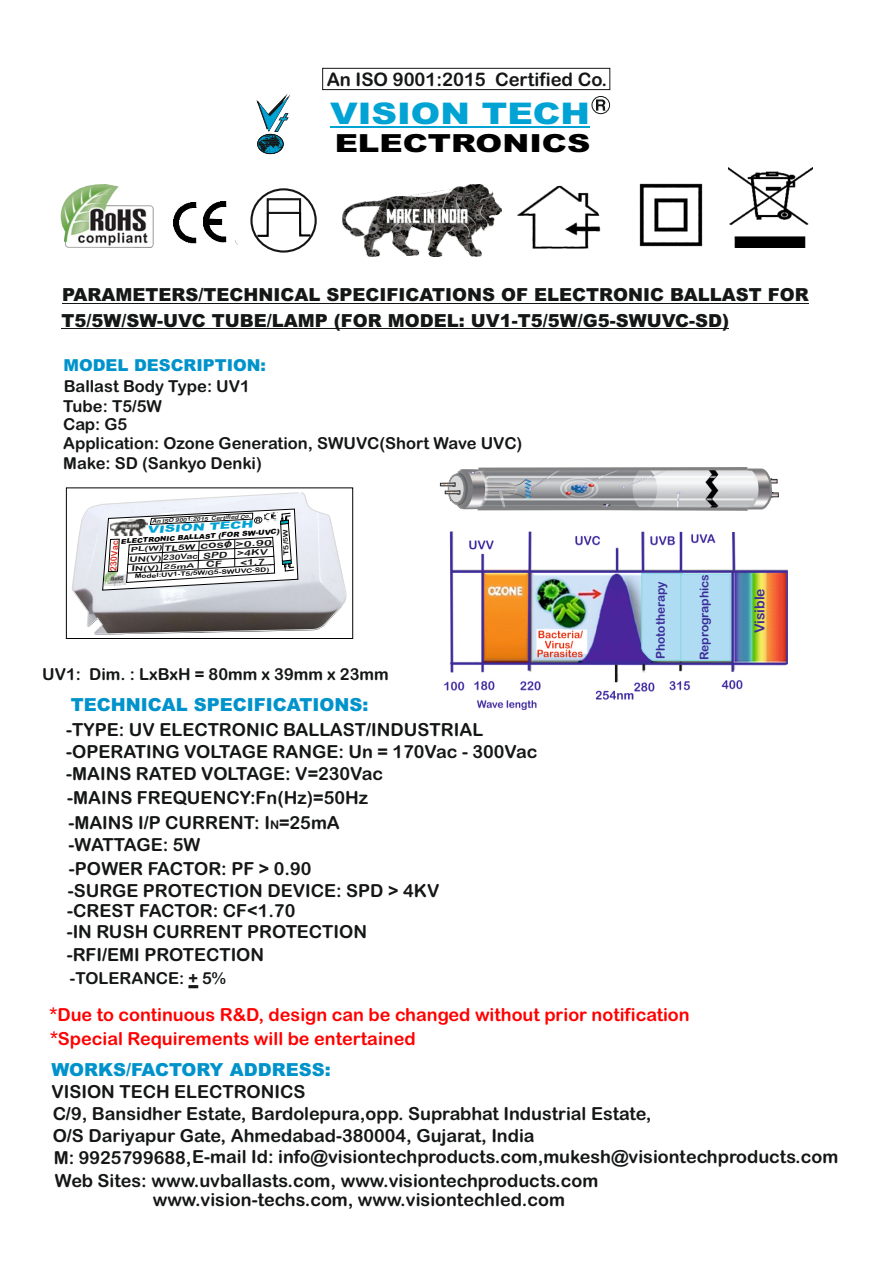
<style>
.page{position:relative;width:893px;height:1263px;background:#fff}
.page>*{position:absolute;margin:0;border:0;box-sizing:border-box;transform-origin:0 0}
.t1{font:36px "Arial";color:#151616}
.t2{font:900 29.85px "Arial";color:#00a3d4;scale:1.19 1}
.t3{font:900 24.9px "Arial";color:#000;scale:1.29 1}
.t4{font:18.75px "Arial Rounded MT Bold";color:#151616}
.t5{font:18px/21.6px "Arial Rounded MT Bold";color:#151616}
.t6{font:900 18px/25.3px "Arial";color:#151616}
.t7{font:18px/24.8px "Arial Rounded MT Bold";color:#f00}
.t8{font:900 18px "Arial";color:#0093cb}
.t9{font:16.5px/18px "Arial Rounded MT Bold";color:#151616}
.t10{font:900 16.5px "Arial";color:#0093cb}
.t11{font:13.8px "Arial Rounded MT Bold";color:#3c2b99}
.t12{font:12.15px "Arial Rounded MT Bold";color:#3c2b99}
.t13{font:12px "Arial Rounded MT Bold";letter-spacing:-.005em;color:#3c2b99}
.t14{font:italic 900 10.05px "Arial";color:#00a3d4;scale:1.44 1}
.t15{font:8.85px "Arial Rounded MT Bold";color:#dd2b1c;scale:.93 1}
.t16{font:8.4px "Arial Rounded MT Bold";color:#151616;scale:1.4 1}
.t17{font:8.1px "Arial Rounded MT Bold";color:#151616;scale:1.7 1}
.t18{font:italic 7.95px "Arial Rounded MT Bold";color:#151616;scale:1.47 1}
.t19{font:italic 7.35px "Arial Rounded MT Bold";color:#151616;scale:1.31 1}
.t20{font:italic 7.35px "Arial Rounded MT Bold";color:#000;scale:1.51 1}
.t21{font:italic 7.2px "Arial Rounded MT Bold";color:#151616;scale:1.59 1}
.t22{font:italic 6.9px "Arial Rounded MT Bold";color:#151616;scale:1.6 1}
.t23{font:6.9px "Arial Rounded MT Bold";color:#151616;scale:1.27 1}
.t24{font:italic 900 6.6px "Arial";color:#000;scale:1.15 1}
.t25{font:italic 6.3px "Arial Rounded MT Bold";color:#151616;scale:1.77 1}
.t26{font:6px "Arial Rounded MT Bold";color:#000;scale:1.34 1}
.t27{font:italic 5.4px "Arial Rounded MT Bold";color:#151616;scale:1.19 1}
.s1{font-size:6.9px}
.s2{font-size:6.45px}
.s3{font-size:9.75px}
.s4{font-size:10.35px}
.s5{font-size:8.25px}
.s6{font-size:7.5px}
.s7{font-size:7.95px}
.s8{font-size:6.75px}
.s9{font-size:12px}
</style>
<div class="page">
<hr style="left:62px;top:303px;width:747px;height:1px;background:#151616">
<hr style="left:61px;top:328px;width:668px;height:1px;background:#151616">
<img style="left:60px;top:185px;width:93px;height:62px">
<img style="left:174px;top:202px;width:23px;height:42px">
<img style="left:204px;top:201px;width:22px;height:41px">
<img style="left:517px;top:185px;width:84px;height:64px">
<img style="left:729px;top:168px;width:84px;height:79px">
<img style="left:639px;top:183px;width:64px;height:64px">
<svg style="left:253px;top:211px;width:16px;height:27px"></svg>
<div style="left:250px;top:188px;width:67px;height:65px;border:2px solid #151616;border-radius:50%"></div>
<div style="left:267px;top:198px;width:34px;height:16px;border:2px solid #151616"></div>
<svg style="left:298px;top:211px;width:15px;height:27px"></svg>
<img style="left:342px;top:184px;width:160px;height:73px">
<div style="left:592px;top:96px;width:18px;height:18px;border:1px solid #151616;border-radius:50%"></div>
<svg style="left:596px;top:99px;width:10px;height:12px"></svg>
<hr style="left:330px;top:127px;width:260px;height:1px;background:#00a3d4">
<div style="left:322px;top:68px;width:288px;height:22px;border:1px solid #151616"></div>
<svg style="left:256px;top:93px;width:35px;height:61px"></svg>
<div style="left:66px;top:487px;width:287px;height:152px;border:1px solid #000"></div>
<img style="left:444px;top:531px;width:344px;height:179px">
<svg style="left:641px;top:573px;width:90px;height:88px;background:#abdaf0"></svg>
<svg style="left:440px;top:467px;width:339px;height:44px;background:#b0b1b3"></svg>
<svg style="left:71px;top:487px;width:276px;height:148px"></svg>
<p class="t4" style="left:327px;top:72px;width:282px">An ISO 9001:2015 Certified Co.</p>
<h2 class="t2" style="left:330px;top:102px;width:220px">VISION TECH</h2>
<h3 class="t3" style="left:335px;top:134px;width:200px">ELECTRONICS</h3>
<p class="t6" style="left:61px;top:284px;width:749px">PARAMETERS/TECHNICAL SPECIFICATIONS OF ELECTRONIC BALLAST FOR<br>T5/5W/SW-UVC TUBE/LAMP (FOR MODEL: UV1-T5/5W/G5-SWUVC-SD)</p>
<p class="t10" style="left:63px;top:359px;width:204px">MODEL DESCRIPTION:</p>
<p class="t9" style="left:64px;top:379px;width:188px">Ballast Body Type: UV1</p>
<p class="t9" style="left:63px;top:398px;width:100px">Tube: T5/5W<br>Cap: G5</p>
<p class="t9" style="left:63px;top:456px;width:200px">Make: SD (Sankyo Denki)</p>
<p class="t9" style="left:63px;top:435px;width:461px">Application: Ozone Generation, SWUVC(Short Wave UVC)</p>
<p class="t27" style="left:152px;top:519px;width:85px;rotate:-3deg">An ISO 9001:2015 Certified Co.</p>
<p class="t14" style="left:147px;top:526px;width:75px;rotate:-3deg">VISION TECH</p>
<p class="t24" style="left:121px;top:539px;width:140px;rotate:-4deg">ELECTRONIC BALLAST <span class="s1">(FOR SW-UVC)</span></p>
<p class="t20" style="left:164px;top:546px;width:22px;rotate:-3deg">TL5W</p>
<p class="t15" style="left:110px;top:570px;width:34px;rotate:-87deg">230Vac</p>
<p class="t23" style="left:284px;top:555px;width:22px;rotate:-90deg">T5/ <span class="s2">5W</span></p>
<p class="t17" style="left:200px;top:543px;width:44px;rotate:-3deg"><span class="s3">coso</span><span class="s4">/</span> &gt;0.90</p>
<p class="t26" style="left:135px;top:574px;width:102px;rotate:-3deg">Model:UV1-T5/5W/G5-SWUVC-SD)</p>
<p class="t22" style="left:130px;top:547px;width:21px;rotate:-3deg">PL(W)</p>
<p class="t18" style="left:202px;top:552px;width:46px;rotate:-3deg"><span class="s5">SPD</span> &gt;4KV</p>
<p class="t16" style="left:240px;top:560px;width:19px;rotate:-3deg">&lt;1.7</p>
<p class="t19" style="left:129px;top:557px;width:54px;rotate:-3deg"><span class="s6">UN(V)</span> 230Vac</p>
<p class="t25" style="left:163px;top:565px;width:19px;rotate:-3deg">25mA</p>
<p class="t21" style="left:131px;top:566px;width:19px;rotate:-3deg"><span class="s7">I</span><span class="s8">N</span>(V)</p>
<p class="t9" style="left:42px;top:666px;width:348px">UV1: Dim. : LxBxH = 80mm x 39mm x 23mm</p>
<p class="t8" style="left:71px;top:698px;width:299px">TECHNICAL SPECIFICATIONS:</p>
<p class="t5" style="left:66px;top:743px;width:473px">-OPERATING VOLTAGE RANGE: Un = 170Vac - 300Vac</p>
<p class="t5" style="left:66px;top:720px;width:418px">-TYPE: UV ELECTRONIC BALLAST/INDUSTRIAL</p>
<p class="t5" style="left:66px;top:765px;width:319px">-MAINS RATED VOLTAGE: V=230Vac</p>
<p class="t5" style="left:68px;top:813px;width:273px;line-height:22.5px">-MAINS I/P CURRENT: I<span class="s9">N</span>=25mA -WATTAGE: 5W</p>
<p class="t5" style="left:67px;top:881px;width:374px;line-height:20.9px">-SURGE PROTECTION DEVICE: SPD &gt; 4KV -CREST FACTOR: CF&lt;1.70<br>-IN RUSH CURRENT PROTECTION</p>
<p class="t5" style="left:67px;top:945px;width:199px">-RFI/EMI PROTECTION</p>
<p class="t5" style="left:67px;top:789px;width:302px">-MAINS FREQUENCY:Fn(Hz)=50Hz</p>
<p class="t5" style="left:69px;top:860px;width:244px">-POWER FACTOR: PF &gt; 0.90</p>
<p class="t9" style="left:70px;top:971px;width:158px">-TOLERANCE: + 5%</p>
<h1 class="t1" style="left:188px;top:969px;width:13px">-</h1>
<p class="t12" style="left:656px;top:659px;width:79px;rotate:-90deg">Phototherapy</p>
<p class="t7" style="left:49px;top:1003px;width:642px">*Due to continuous R&amp;D, design can be changed without prior notification *Special Requirements will be entertained</p>
<p class="t13" style="left:700px;top:660px;width:87px;rotate:-90deg">Reprographics</p>
<p class="t11" style="left:754px;top:633px;width:46px;rotate:-90deg">Visible</p>
<p class="t8" style="left:51px;top:1063px;width:281px">WORKS/FACTORY ADDRESS:</p>
<p class="t5" style="left:51px;top:1083px;width:788px">VISION TECH ELECTRONICS<br>C/9, Bansidher Estate, Bardolepura,opp. Suprabhat Industrial Estate,<br>O/S Dariyapur Gate, Ahmedabad-380004, Gujarat, India<br>M: 9925799688,E-mail Id: info@visiontechproducts.com,mukesh@visiontechproducts.com</p>
<p class="t5" style="left:153px;top:1172px;width:447px;line-height:19.8px;text-indent:-98px">Web Sites: www.uvballasts.com, www.visiontechproducts.com www.vision-techs.com, www.visiontechled.com</p>
</div>
